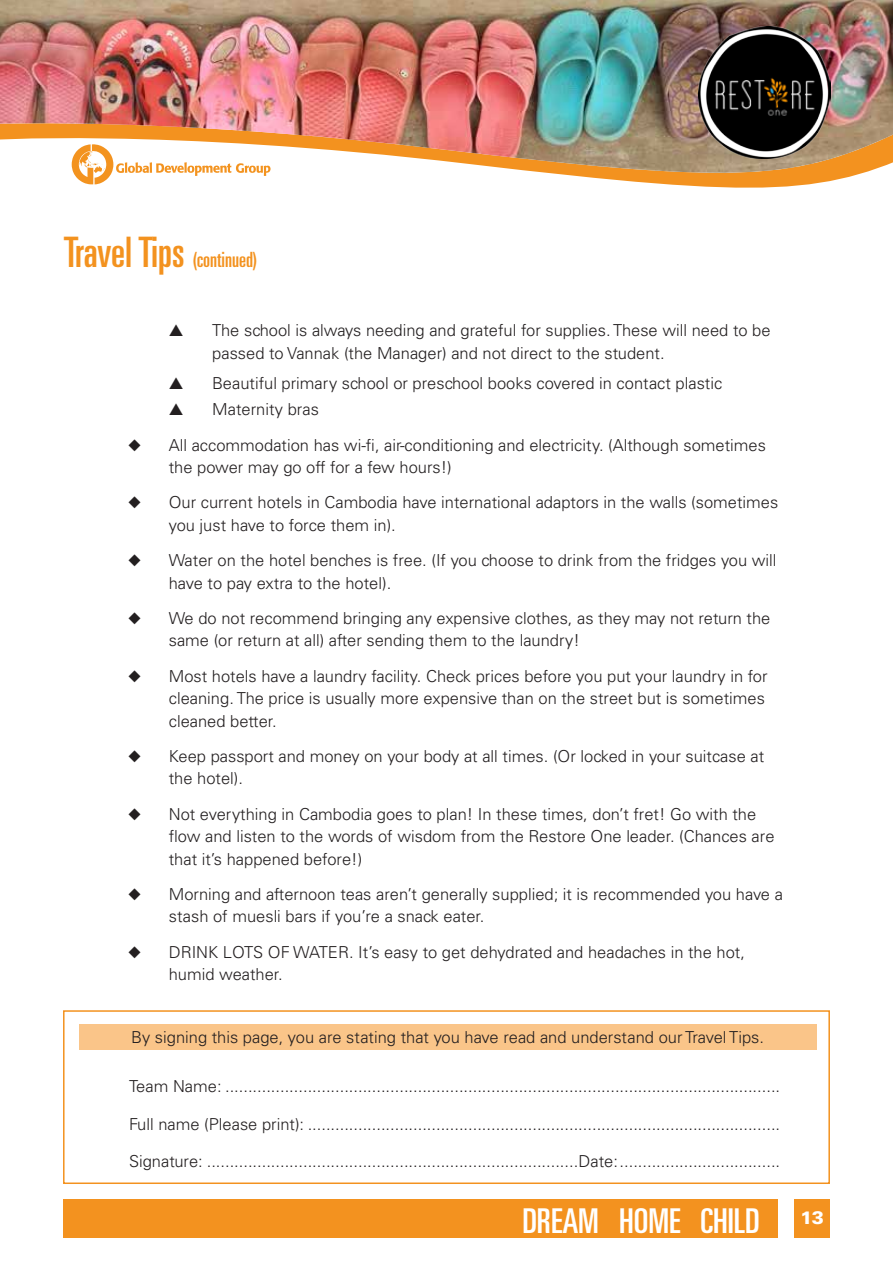
<style>
.page{position:relative;width:893px;height:1263px;background:#fff}
.page>*{position:absolute;margin:0;border:0;box-sizing:border-box;transform-origin:0 0}
.t1{font:ultra-condensed 34.2px "Univers";color:#fff;scale:1.05 1}
.t2{font:ultra-condensed 21px "Univers";color:#f3921f}
.t3{font:900 18px "Univers";color:#fff}
.t4{font:300 16.5px/22.5px "Univers";color:#231f20}
.s1{font-size:42px}
</style>
<div class="page">
<div style="left:794px;top:1199px;width:35px;height:38px;background:#f3921f"></div>
<div style="left:64px;top:1199px;width:714px;height:38px;background:#f3921f"></div>
<svg style="left:74px;top:174px;width:785px;height:11px"></svg>
<img style="left:0;top:0;width:893px;height:174px">
<svg style="left:694px;top:25px;width:140px;height:133px"></svg>
<img style="left:698px;top:26px;width:133px;height:133px">
<div style="left:63px;top:1010px;width:767px;height:174px;border:2px solid #f3921f"></div>
<div style="left:79px;top:1024px;width:737px;height:25px;background:#fac589"></div>
<p class="t2" style="left:64px;top:248px;width:195px"><span class="s1">Travel Tips</span> (continued)</p>
<p class="t4" style="left:212px;top:319px;width:560px;text-indent:-43px">▲ The school is always needing and grateful for supplies. These will need to be passed to Vannak (the Manager) and not direct to the student.</p>
<p class="t4" style="left:169px;top:371px;width:555px">▲ Beautiful primary school or preschool books covered in contact plastic</p>
<p class="t4" style="left:169px;top:398px;width:152px">▲ Maternity bras</p>
<p class="t4" style="left:169px;top:433px;width:599px;text-indent:-41px">◆ All accommodation has wi-fi, air-conditioning and electricity. (Although sometimes the power may go off for a few hours!)</p>
<p class="t4" style="left:169px;top:491px;width:611px;text-indent:-41px">◆ Our current hotels in Cambodia have international adaptors in the walls (sometimes you just have to force them in).</p>
<p class="t4" style="left:169px;top:549px;width:609px;text-indent:-41px">◆ Water on the hotel benches is free. (If you choose to drink from the fridges you will have to pay extra to the hotel).</p>
<p class="t4" style="left:169px;top:607px;width:603px;text-indent:-41px">◆ We do not recommend bringing any expensive clothes, as they may not return the same (or return at all) after sending them to the laundry!</p>
<p class="t4" style="left:169px;top:664px;width:600px;text-indent:-41px">◆ Most hotels have a laundry facility. Check prices before you put your laundry in for cleaning. The price is usually more expensive than on the street but is sometimes cleaned better.</p>
<p class="t4" style="left:169px;top:745px;width:597px;text-indent:-41px">◆ Keep passport and money on your body at all times. (Or locked in your suitcase at the hotel).</p>
<p class="t4" style="left:169px;top:803px;width:607px;text-indent:-41px">◆ Not everything in Cambodia goes to plan! In these times, don’t fret! Go with the flow and listen to the words of wisdom from the Restore One leader. (Chances are that it’s happened before!)</p>
<p class="t4" style="left:169px;top:883px;width:616px;text-indent:-41px">◆ Morning and afternoon teas aren’t generally supplied; it is recommended you have a stash of muesli bars if you’re a snack eater.</p>
<p class="t4" style="left:169px;top:941px;width:578px;text-indent:-41px">◆ DRINK LOTS OF WATER. It’s easy to get dehydrated and headaches in the hot, humid weather.</p>
<p class="t4" style="left:131px;top:1026px;width:634px">By signing this page, you are stating that you have read and understand our Travel Tips.</p>
<p class="t4" style="left:129px;top:1075px;width:653px">Team Name: .........................................................................................................................</p>
<p class="t4" style="left:129px;top:1113px;width:653px">Full name (Please print): .......................................................................................................</p>
<p class="t4" style="left:129px;top:1150px;width:653px">Signature: .................................................................................Date:...................................</p>
<h1 class="t1" style="left:522px;top:1201px;width:228px">DREAM HOME CHILD</h1>
<p class="t3" style="left:800px;top:1206px;width:25px">13</p>
</div>
